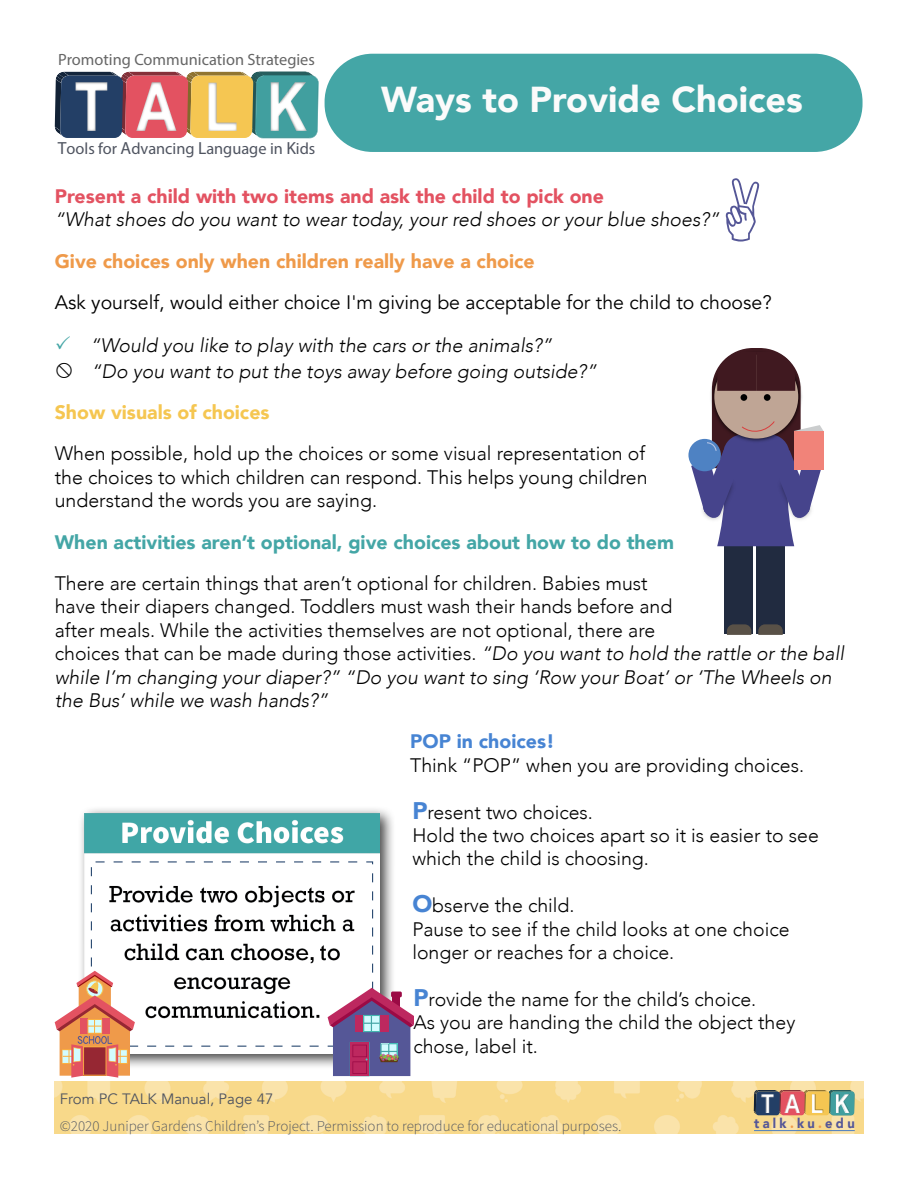
<style>
.page{position:relative;width:918px;height:1188px;background:#fff}
.page>*{position:absolute;margin:0;border:0;box-sizing:border-box;transform-origin:0 0}
.t1{font:700 67.8px "Arial Narrow";color:#fff}
.t2{font:900 36px "Avenir";color:#fbfbfb}
.t3{font:700 25.95px "Arial Narrow";color:#fff}
.t4{font:300 19.5px/23.4px "Avenir";color:#000}
.t5{font:italic 300 19.5px/23.4px "Avenir";color:#000}
.t6{font:19.5px "Avenir";color:#000}
.t7{font:900 19.5px "Avenir";color:#44a6a6}
.t8{font:900 19.5px "Avenir";color:#ef9a4a}
.t9{font:900 19.5px "Avenir";color:#f5c651}
.t10{font:16.35px "Myriad Pro";color:#666}
.t11{font:16.35px "Myriad Pro";color:#4f5460}
.t12{font:300 15px "Source Sans Pro";color:#4f5460}
.t13{font:15px "Avenir";color:#4f5460}
.t14{font:900 13.65px "Avenir";letter-spacing:.255em;color:#555797;scale:.94 1}
.s1{font-size:17.55px}
.s2{font-weight:900;font-style:normal;color:#e35261}
.s3{font-style:italic}
.s4{font-weight:900;color:#4784d3}
.s5{font-weight:900;font-size:24px;color:#4784d3}
.s6{color:#ef9a4a}
</style>
<div class="page">
<svg style="left:55px;top:72px;width:263px;height:66px;background:#8a7a6c"></svg>
<img style="left:54px;top:1082px;width:810px;height:52px">
<svg style="left:754px;top:1090px;width:101px;height:25px;background:#8a7a69"></svg>
<hr style="left:754px;top:1130px;width:101px;height:1px;background:#4e82c3">
<div style="left:77px;top:806px;width:318px;height:264px;background:#000;opacity:.75"></div>
<img style="left:84px;top:813px;width:295px;height:241px">
<div style="left:325px;top:54px;width:538px;height:98px;background:#44a6a6;border-radius:48px"></div>
<svg style="left:55px;top:971px;width:80px;height:107px"></svg>
<svg style="left:328px;top:988px;width:85px;height:88px"></svg>
<div style="left:725px;top:533px;width:28px;height:101px;background:#212b40"></div>
<div style="left:756px;top:533px;width:29px;height:101px;background:#212b40"></div>
<svg style="left:727px;top:624px;width:24px;height:11px"></svg>
<svg style="left:758px;top:624px;width:25px;height:11px"></svg>
<svg style="left:688px;top:439px;width:33px;height:32px"></svg>
<div style="left:794px;top:431px;width:30px;height:39px;background:#f18379"></div>
<svg style="left:691px;top:348px;width:132px;height:198px"></svg>
<p class="t10" style="left:58px;top:50px;width:258px">Promoting Communication Strategies</p>
<h1 class="t1" style="left:74px;top:56px;width:234px">TALK</h1>
<p class="t11" style="left:58px;top:139px;width:259px"><span class="s1">T</span>ools for <span class="s1">A</span>dvancing <span class="s1">L</span>anguage in <span class="s1">K</span>ids</p>
<p class="t2" style="left:381px;top:68px;width:423px">Ways to Provide Choices</p>
<p class="t5" style="left:55px;top:185px;width:666px"><span class="s2">Present a child with two items and ask the child to pick one<br></span>“What shoes do you want to wear today, your red shoes or your blue shoes?”</p>
<p class="t8" style="left:55px;top:244px;width:481px">Give choices only when children really have a choice</p>
<p class="t6" style="left:55px;top:291px;width:718px">Ask yourself, would either choice I'm giving be acceptable for the child to choose?</p>
<p class="t5" style="left:90px;top:333px;width:508px;line-height:25.2px">“Would you like to play with the cars or the animals?”<br>“Do you want to put the toys away before going outside?”</p>
<p class="t9" style="left:55px;top:396px;width:216px">Show visuals of choices</p>
<p class="t4" style="left:55px;top:442px;width:594px">When possible, hold up the choices or some visual representation of the choices to which children can respond. This helps young children understand the words you are saying.</p>
<p class="t7" style="left:55px;top:525px;width:621px">When activities aren’t optional, give choices about how to do them</p>
<p class="t4" style="left:55px;top:572px;width:791px">There are certain things that aren’t optional for children. Babies must<br>have their diapers changed. Toddlers must wash their hands before and<br>after meals. While the activities themselves are not optional, there are<br>choices that can be made during those activities. <span class="s3">“Do you want to hold the rattle or the ball while I’m changing your diaper?” “Do you want to sing ‘Row your Boat’ or ‘The Wheels on the Bus’ while we wash hands?”</span></p>
<p class="t4" style="left:410px;top:730px;width:395px"><span class="s4">POP in choices!<br></span>Think “POP” when you are providing choices.</p>
<p class="t4" style="left:412px;top:800px;width:408px"><span class="s5">P</span>resent two choices.<br>Hold the two choices apart so it is easier to see which the child is choosing.</p>
<p class="t4" style="left:412px;top:894px;width:379px"><span class="s5">O</span>bserve the child.<br>Pause to see if the child looks at one choice longer or reaches for a choice.</p>
<p class="t4" style="left:413px;top:988px;width:383px"><span class="s5">P</span>rovide the name for the child’s choice.<br>As you are handing the child the object they chose, label it.</p>
<p class="t13" style="left:60px;top:1090px;width:215px">From PC TALK Manual, Page 47</p>
<h3 class="t3" style="left:761px;top:1084px;width:90px">TALK</h3>
<p class="t14" style="left:754px;top:1111px;width:108px">talk<span class="s6">.</span>ku<span class="s6">.</span>edu</p>
<p class="t12" style="left:60px;top:1116px;width:563px">©2020 Juniper Gardens Children’s Project. Permission to reproduce for educational purposes.</p>
</div>
